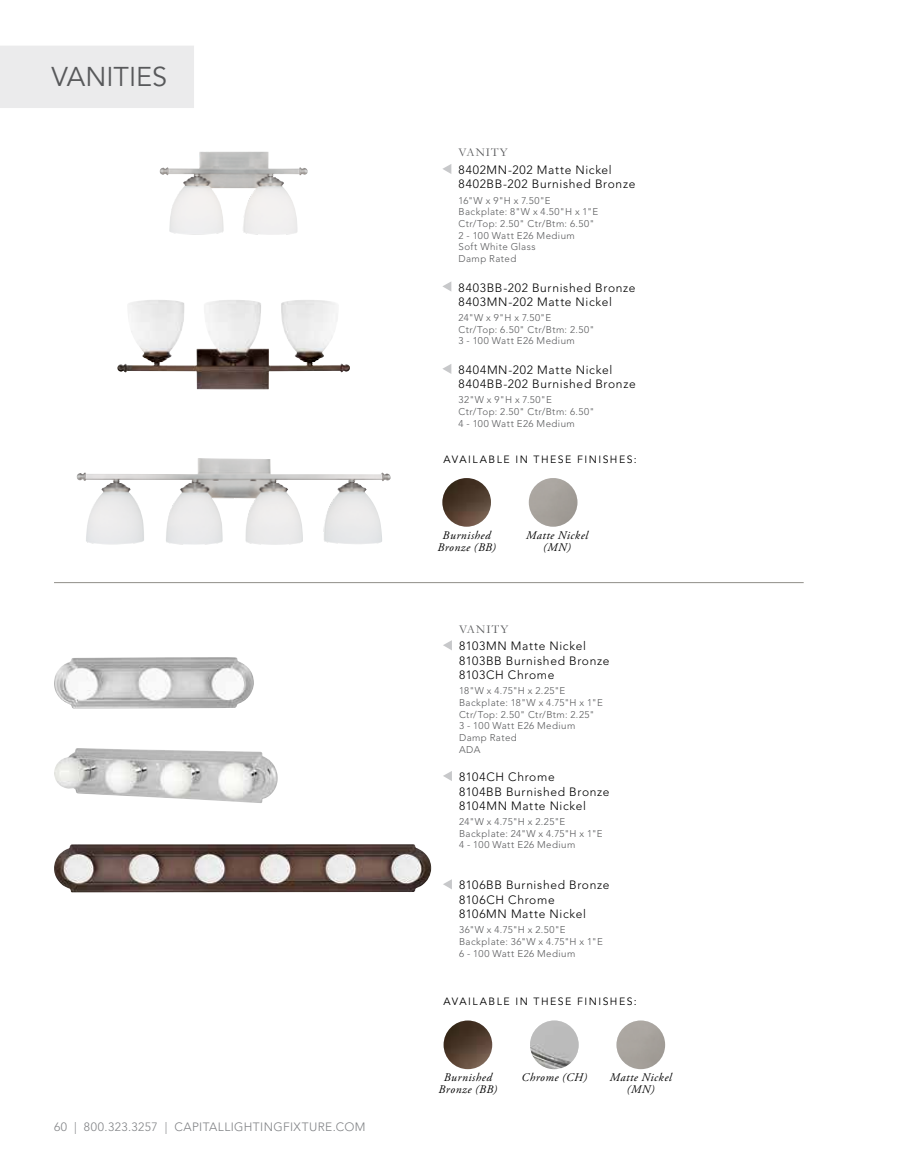
<style>
.page{position:relative;width:905px;height:1175px;background:#fff}
.page>*{position:absolute;margin:0;border:0;box-sizing:border-box;transform-origin:0 0}
.t1{font:27px "Avenir LT Std";color:#58595b}
.t2{font:300 12px/14.4px "Avenir LT Std";letter-spacing:.055em;color:#000}
.t3{font:300 12px "Avenir LT Std";letter-spacing:.035em;color:#808285}
.t4{font:12px "Garamond";letter-spacing:.085em;color:#58595b}
.t5{font:italic 11.7px/12px "Adobe Garamond Pro";letter-spacing:.045em;color:#000;text-align:center}
.t6{font:10.5px "Avenir LT Std";letter-spacing:.145em;color:#000}
.t7{font:300 9.75px/11.7px "Avenir LT Std";letter-spacing:.045em;color:#58595b}
</style>
<div class="page">
<img style="left:54px;top:748px;width:224px;height:55px">
<img style="left:54px;top:657px;width:200px;height:51px">
<img style="left:54px;top:844px;width:377px;height:48px">
<svg style="left:443px;top:771px;width:9px;height:10px"></svg>
<svg style="left:443px;top:879px;width:9px;height:10px"></svg>
<svg style="left:443px;top:640px;width:9px;height:10px"></svg>
<img style="left:160px;top:152px;width:148px;height:83px">
<svg style="left:442px;top:164px;width:9px;height:10px"></svg>
<svg style="left:442px;top:282px;width:9px;height:9px"></svg>
<svg style="left:442px;top:364px;width:9px;height:10px"></svg>
<img style="left:117px;top:300px;width:233px;height:89px">
<img style="left:76px;top:458px;width:273px;height:87px">
<img style="left:616px;top:1020px;width:49px;height:49px;border-radius:24px">
<img style="left:530px;top:1020px;width:48px;height:49px;border-radius:24px">
<img style="left:443px;top:1020px;width:49px;height:49px;border-radius:24px">
<div style="left:529px;top:478px;width:48px;height:48px;background:#a6a19b;border-radius:24px"></div>
<img style="left:442px;top:478px;width:49px;height:48px;border-radius:24px">
<hr style="left:54px;top:582px;width:749px;height:1px;background:#908e88">
<div style="left:0;top:46px;width:194px;height:62px;background:#ebebec"></div>
<h1 class="t1" style="left:51px;top:61px;width:117px">VANITIES</h1>
<p class="t3" style="left:54px;top:1119px;width:313px">60 | 800.323.3257 | CAPITALLIGHTINGFIXTURE.COM</p>
<p class="t4" style="left:458px;top:144px;width:51px">VANITY</p>
<p class="t2" style="left:458px;top:163px;width:178px">8402MN-202 Matte Nickel<br>8402BB-202 Burnished Bronze</p>
<p class="t7" style="left:458px;top:194px;width:141px">16"W x 9"H x 7.50"E<br>Backplate: 8"W x 4.50"H x 1"E<br>Ctr/Top: 2.50" Ctr/Btm: 6.50"<br>2 - 100 Watt E26 Medium<br>Soft White Glass<br>Damp Rated</p>
<p class="t2" style="left:458px;top:280px;width:178px">8403BB-202 Burnished Bronze<br>8403MN-202 Matte Nickel</p>
<p class="t7" style="left:458px;top:312px;width:137px">24"W x 9"H x 7.50"E<br>Ctr/Top: 6.50" Ctr/Btm: 2.50"<br>3 - 100 Watt E26 Medium</p>
<p class="t2" style="left:458px;top:363px;width:179px">8404MN-202 Matte Nickel<br>8404BB-202 Burnished Bronze</p>
<p class="t7" style="left:458px;top:394px;width:137px">32"W x 9"H x 7.50"E<br>Ctr/Top: 2.50" Ctr/Btm: 6.50"<br>4 - 100 Watt E26 Medium</p>
<p class="t6" style="left:443px;top:453px;width:195px">AVAILABLE IN THESE FINISHES:</p>
<p class="t5" style="left:437px;top:529px;width:60px">Burnished<br>Bronze (BB)</p>
<p class="t5" style="left:526px;top:529px;width:63px">Matte Nickel (MN)</p>
<p class="t4" style="left:459px;top:621px;width:51px">VANITY</p>
<p class="t2" style="left:459px;top:639px;width:152px">8103MN Matte Nickel<br>8103BB Burnished Bronze<br>8103CH Chrome</p>
<p class="t7" style="left:459px;top:685px;width:145px">18"W x 4.75"H x 2.25"E<br>Backplate: 18"W x 4.75"H x 1"E<br>Ctr/Top: 2.50" Ctr/Btm: 2.25"<br>3 - 100 Watt E26 Medium<br>Damp Rated<br>ADA</p>
<p class="t2" style="left:459px;top:769px;width:152px">8104CH Chrome<br>8104BB Burnished Bronze<br>8104MN Matte Nickel</p>
<p class="t7" style="left:459px;top:815px;width:145px">24"W x 4.75"H x 2.25"E<br>Backplate: 24"W x 4.75"H x 1"E<br>4 - 100 Watt E26 Medium</p>
<p class="t2" style="left:459px;top:878px;width:152px">8106BB Burnished Bronze<br>8106CH Chrome<br>8106MN Matte Nickel</p>
<p class="t7" style="left:459px;top:924px;width:145px">36"W x 4.75"H x 2.50"E<br>Backplate: 36"W x 4.75"H x 1"E<br>6 - 100 Watt E26 Medium</p>
<p class="t6" style="left:443px;top:995px;width:195px">AVAILABLE IN THESE FINISHES:</p>
<p class="t5" style="left:438px;top:1072px;width:60px">Burnished<br>Bronze (BB)</p>
<p class="t5" style="left:521px;top:1072px;width:67px">Chrome (CH)</p>
<p class="t5" style="left:610px;top:1072px;width:63px">Matte Nickel (MN)</p>
</div>
